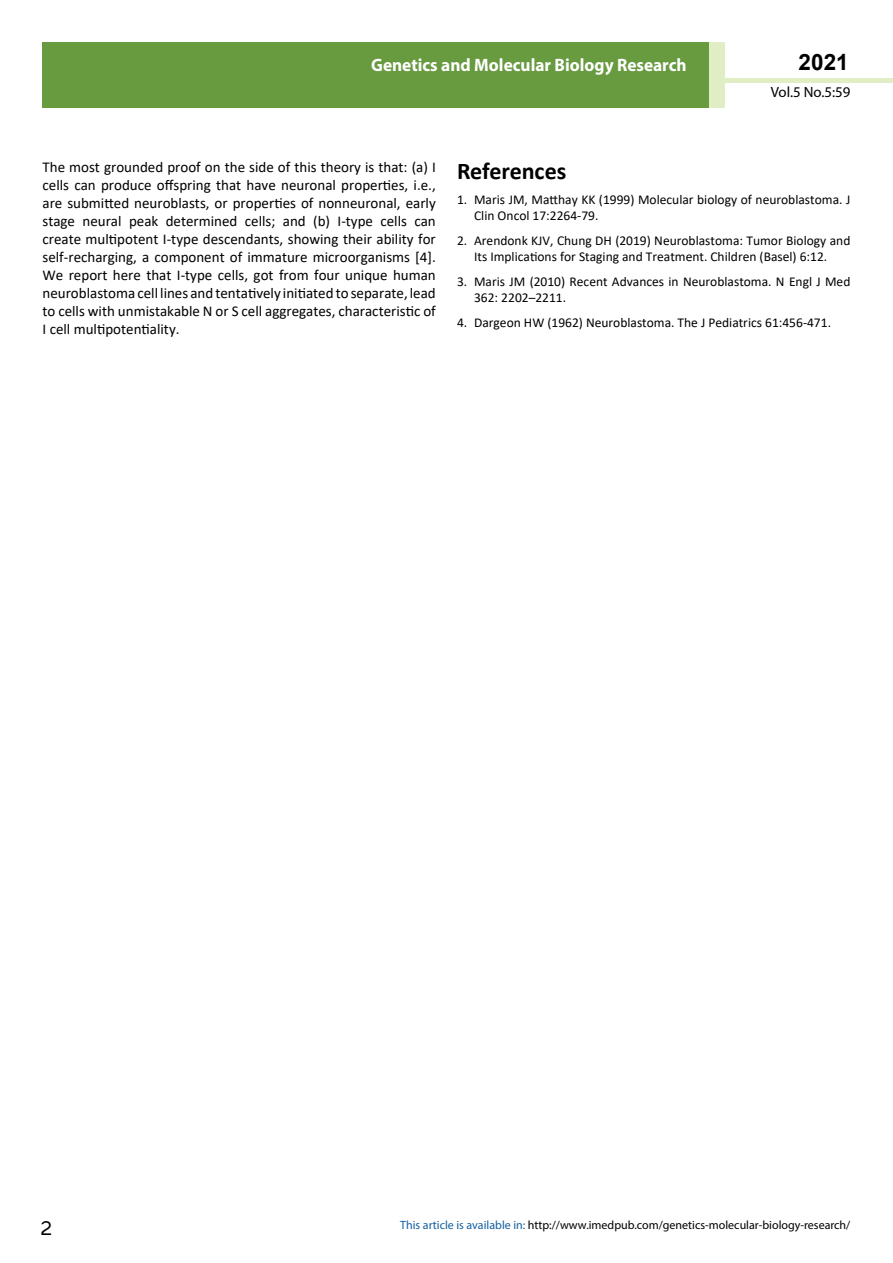
<style>
.page{position:relative;width:893px;height:1263px;background:#fff}
.page>*{position:absolute;margin:0;border:0;box-sizing:border-box;transform-origin:0 0}
.t1{font:25.5px "Tunga";color:#000}
.t2{font:700 24px "Calibri";color:#000}
.t3{font:700 22.5px "Arial";color:#000}
.t4{font:700 18px "Myriad Pro";color:#fff;scale:.96 1}
.t5{font:15px/18px "Calibri";color:#000;text-align:justify}
.t6{font:14.85px "Myriad Pro";color:#000}
.t7{font:13.5px/16.2px "Calibri";color:#000}
.t8{font:12px "Myriad Pro";color:#000}
.s1{color:#155fa1}
</style>
<div class="page">
<hr style="left:725px;top:78px;width:168px;height:4px;background:#e1eec5">
<div style="left:43px;top:42px;width:666px;height:66px;background:#689a40"></div>
<div style="left:709px;top:42px;width:16px;height:66px;background:#e1eec5"></div>
<p class="t4" style="left:517px;top:53px;width:198px">ARCHIVOS DE MEDICINA</p>
<h3 class="t3" style="left:799px;top:46px;width:52px">2021</h3>
<p class="t6" style="left:771px;top:83px;width:81px">Vol.5 No.5:59</p>
<p class="t4" style="left:371px;top:53px;width:330px">Genetics and Molecular Biology Research</p>
<p class="t5" style="left:43px;top:158px;width:395px">The most grounded proof on the side of this theory is that: (a) I cells can produce offspring that have neuronal properties, i.e., are submitted neuroblasts, or properties of nonneuronal, early stage neural peak determined cells; and (b) I-type cells can create multipotent I-type descendants, showing their ability for self-recharging, a component of immature microorganisms [4].<br>We report here that I-type cells, got from four unique human neuroblastoma cell lines and tentatively initiated to separate, lead to cells with unmistakable N or S cell aggregates, characteristic of I cell multipotentiality.</p>
<h2 class="t2" style="left:457px;top:154px;width:111px">References</h2>
<p class="t7" style="left:474px;top:191px;width:378px;text-indent:-17px">1. Maris JM, Matthay KK (1999) Molecular biology of neuroblastoma. J<br>Clin Oncol 17:2264-79.</p>
<p class="t7" style="left:457px;top:232px;width:395px;text-align:center">2. Arendonk KJV, Chung DH (2019) Neuroblastoma: Tumor Biology and<br>Its Implications for Staging and Treatment. Children (Basel) 6:12.</p>
<p class="t7" style="left:474px;top:273px;width:378px;text-indent:-17px">3. Maris JM (2010) Recent Advances in Neuroblastoma. N Engl J Med<br>362: 2202–2211.</p>
<p class="t7" style="left:457px;top:314px;width:375px">4. Dargeon HW (1962) Neuroblastoma. The J Pediatrics 61:456-471.</p>
<h1 class="t1" style="left:41px;top:1211px;width:13px">2</h1>
<p class="t8" style="left:400px;top:1218px;width:452px"><span class="s1">This article is available in:</span> http://www.imedpub.com/genetics-molecular-biology-research/</p>
</div>
